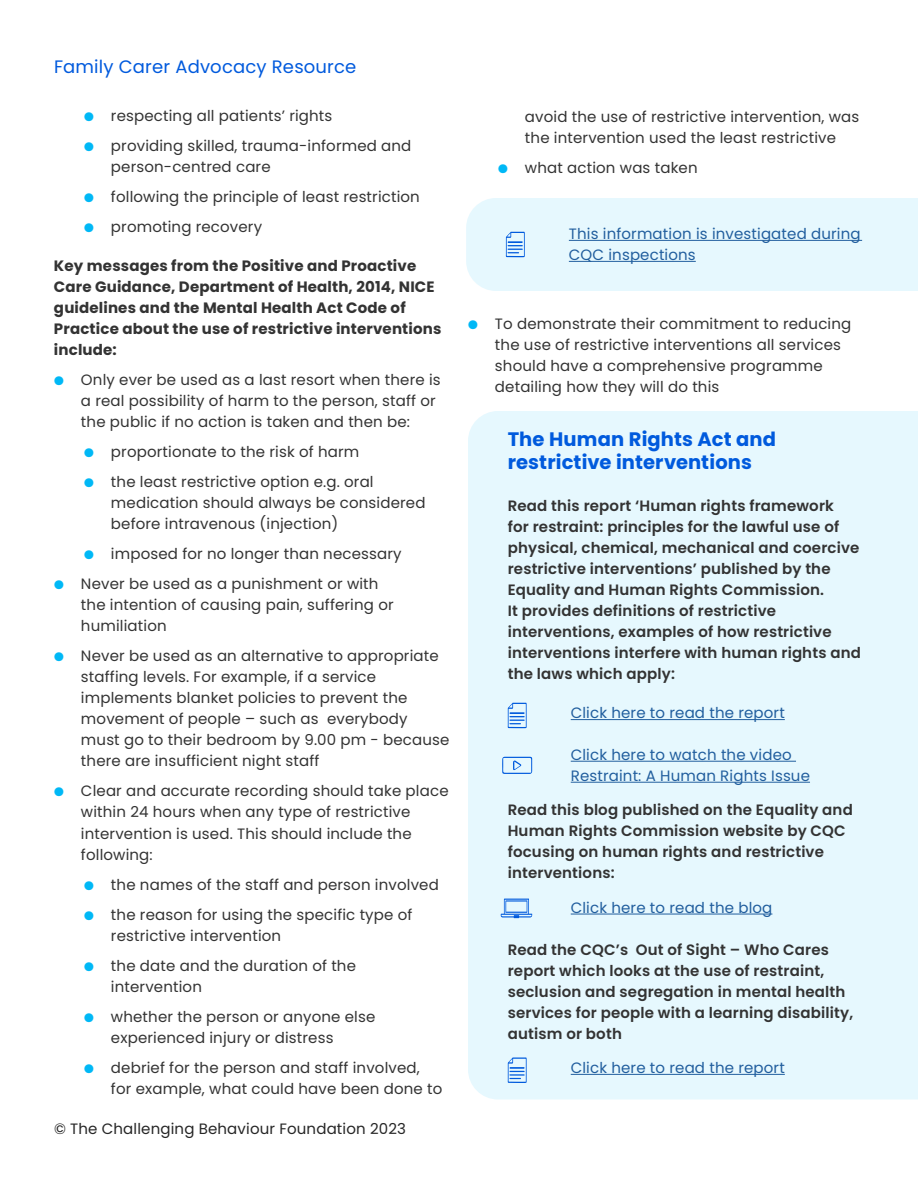
<style>
.page{position:relative;width:918px;height:1188px;background:#fff}
.page>*{position:absolute;margin:0;border:0;box-sizing:border-box;transform-origin:0 0}
.t1{font:700 19.5px/23.4px "Poppins";letter-spacing:.005em;color:#005add}
.t2{font:18px "Poppins";letter-spacing:.01em;color:#005add}
.t3{font:15px/21px "Poppins";letter-spacing:.01em;color:#333}
.t4{font:600 15px/21px "Poppins";letter-spacing:.01em;color:#333}
.t5{font:15px/21px "Poppins";letter-spacing:.01em;color:#215e9e}
.t6{font:700 15px/21px "Poppins";letter-spacing:.01em;color:#333}
.t7{font:15px "Poppins";letter-spacing:.01em;color:#262626}
.s1{font-family:"Proxima Nova";color:#00b8f6}
</style>
<div class="page">
<div style="left:466px;top:198px;width:452px;height:93px;background:#e6f8fe"></div>
<div style="left:468px;top:411px;width:450px;height:689px;background:#e6f8fe"></div>
<hr style="left:571px;top:719px;width:214px;height:1px;background:#215e9e">
<hr style="left:571px;top:1074px;width:214px;height:1px;background:#215e9e">
<svg style="left:508px;top:703px;width:19px;height:25px"></svg>
<svg style="left:508px;top:1057px;width:19px;height:26px"></svg>
<svg style="left:502px;top:757px;width:30px;height:17px"></svg>
<hr style="left:571px;top:761px;width:225px;height:1px;background:#215e9e">
<hr style="left:571px;top:782px;width:239px;height:1px;background:#215e9e">
<svg style="left:501px;top:899px;width:31px;height:19px"></svg>
<hr style="left:571px;top:914px;width:201px;height:1px;background:#215e9e">
<p class="t2" style="left:54px;top:56px;width:304px">Family Carer Advocacy Resource</p>
<p class="t3" style="left:84px;top:106px;width:250px"><span class="s1">●</span> respecting all patients’ rights</p>
<p class="t3" style="left:111px;top:136px;width:302px;text-indent:-27px"><span class="s1">●</span> providing skilled, trauma-informed and person-centred care</p>
<p class="t3" style="left:84px;top:187px;width:337px"><span class="s1">●</span> following the principle of least restriction</p>
<p class="t3" style="left:84px;top:217px;width:180px"><span class="s1">●</span> promoting recovery</p>
<p class="t6" style="left:54px;top:256px;width:389px">Key messages from the Positive and Proactive Care Guidance, Department of Health, 2014, NICE guidelines and the Mental Health Act Code of Practice about the use of restrictive interventions include:</p>
<p class="t3" style="left:81px;top:370px;width:361px;text-indent:-27px"><span class="s1">●</span> Only ever be used as a last resort when there is a real possibility of harm to the person, staff or the public if no action is taken and then be:</p>
<p class="t3" style="left:84px;top:442px;width:277px"><span class="s1">●</span> proportionate to the risk of harm</p>
<p class="t3" style="left:111px;top:472px;width:316px;text-indent:-27px"><span class="s1">●</span> the least restrictive option e.g. oral medication should always be considered before intravenous (injection)</p>
<p class="t3" style="left:84px;top:544px;width:319px"><span class="s1">●</span> imposed for no longer than necessary</p>
<p class="t3" style="left:81px;top:574px;width:314px;text-indent:-27px"><span class="s1">●</span> Never be used as a punishment or with the intention of causing pain, suffering or humiliation</p>
<p class="t3" style="left:81px;top:646px;width:370px;text-indent:-27px"><span class="s1">●</span> Never be used as an alternative to appropriate staffing levels. For example, if a service implements blanket policies to prevent the movement of people – such as everybody must go to their bedroom by 9.00 pm - because there are insufficient night staff</p>
<p class="t3" style="left:81px;top:781px;width:369px;text-indent:-27px"><span class="s1">●</span> Clear and accurate recording should take place within 24 hours when any type of restrictive intervention is used. This should include the following:</p>
<p class="t3" style="left:84px;top:874px;width:356px"><span class="s1">●</span> the names of the staff and person involved</p>
<p class="t3" style="left:111px;top:904px;width:303px;text-indent:-27px"><span class="s1">●</span> the reason for using the specific type of restrictive intervention</p>
<p class="t3" style="left:111px;top:955px;width:247px;text-indent:-27px"><span class="s1">●</span> the date and the duration of the intervention</p>
<p class="t3" style="left:111px;top:1006px;width:266px;text-indent:-27px"><span class="s1">●</span> whether the person or anyone else experienced injury or distress</p>
<p class="t3" style="left:111px;top:1057px;width:333px;text-indent:-27px"><span class="s1">●</span> debrief for the person and staff involved, for example, what could have been done to</p>
<p class="t7" style="left:54px;top:1120px;width:354px">© The Challenging Behaviour Foundation 2023</p>
<p class="t3" style="left:525px;top:106px;width:336px">avoid the use of restrictive intervention, was the intervention used the least restrictive</p>
<p class="t3" style="left:498px;top:157px;width:201px"><span class="s1">●</span> what action was taken</p>
<p class="t5" style="left:569px;top:224px;width:293px">This information is investigated during<br>CQC inspections</p>
<p class="t3" style="left:495px;top:313px;width:358px;text-indent:-27px"><span class="s1">●</span> To demonstrate their commitment to reducing the use of restrictive interventions all services should have a comprehensive programme detailing how they will do this</p>
<h1 class="t1" style="left:508px;top:427px;width:270px">The Human Rights Act and restrictive interventions</h1>
<p class="t4" style="left:508px;top:496px;width:355px">Read this report ‘Human rights framework<br>for restraint: principles for the lawful use of physical, chemical, mechanical and coercive restrictive interventions’ published by the Equality and Human Rights Commission.<br>It provides definitions of restrictive interventions, examples of how restrictive interventions interfere with human rights and the laws which apply:</p>
<p class="t5" style="left:571px;top:703px;width:216px">Click here to read the report</p>
<p class="t5" style="left:571px;top:744px;width:241px">Click here to watch the video<br>Restraint: A Human Rights Issue</p>
<p class="t4" style="left:508px;top:799px;width:347px">Read this blog published on the Equality and Human Rights Commission website by CQC focusing on human rights and restrictive interventions:</p>
<p class="t5" style="left:571px;top:897px;width:203px">Click here to read the blog</p>
<p class="t4" style="left:508px;top:939px;width:347px">Read the CQC’s Out of Sight – Who Cares report which looks at the use of restraint, seclusion and segregation in mental health services for people with a learning disability, autism or both</p>
<p class="t5" style="left:571px;top:1058px;width:216px">Click here to read the report</p>
</div>
